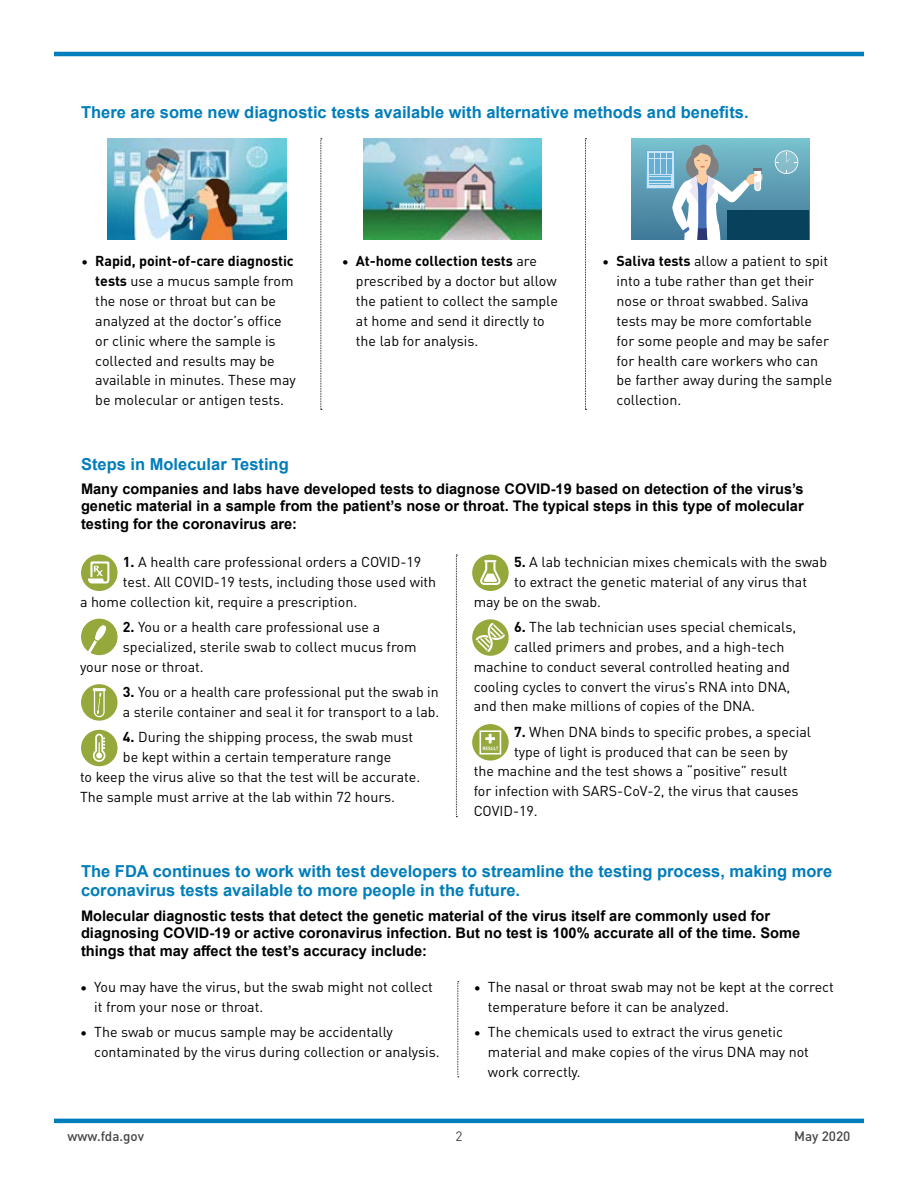
<style>
.page{position:relative;width:918px;height:1188px;background:#fff}
.page>*{position:absolute;margin:0;border:0;box-sizing:border-box;transform-origin:0 0}
.heading{font:700 16.5px/19.5px "Arial";color:#007dbb}
.heading_2{font:700 14.7px/17.5px "Arial";color:#000;text-align:justify}
.body{font:14.25px/20px "DINOT";color:#000}
.t1{font:500 13.5px "DINOT";color:#464547}
.body-2{font:13.5px "DINOT";color:#000}
.t2{font:13.5px "DINOT";color:#464547}
.s1{font-size:13.5px}
.s2{font-weight:700}
</style>
<div class="page">
<hr style="left:54px;top:52px;width:810px;height:4px;background:#007dbb">
<hr style="left:54px;top:1119px;width:810px;height:4px;background:#007dbb">
<img style="left:108px;top:139px;width:178px;height:100px">
<img style="left:364px;top:139px;width:178px;height:100px">
<img style="left:631px;top:139px;width:178px;height:100px">
<div style="left:646px;top:150px;width:29px;height:38px;background:#63afd5"></div>
<svg style="left:647px;top:151px;width:3px;height:36px"></svg>
<div style="left:728px;top:210px;width:81px;height:29px;background:#07415c"></div>
<svg style="left:775px;top:150px;width:23px;height:24px"></svg>
<svg style="left:775px;top:151px;width:23px;height:23px"></svg>
<svg style="left:650px;top:144px;width:112px;height:95px"></svg>
<svg style="left:321px;top:138px;width:1px;height:272px"></svg>
<svg style="left:585px;top:138px;width:1px;height:272px"></svg>
<svg style="left:456px;top:555px;width:1px;height:262px"></svg>
<svg style="left:457px;top:981px;width:2px;height:96px"></svg>
<svg style="left:81px;top:619px;width:37px;height:36px"></svg>
<div style="left:81px;top:684px;width:37px;height:37px;background:#95a83b;border-radius:50%"></div>
<svg style="left:93px;top:688px;width:13px;height:29px"></svg>
<div style="left:81px;top:730px;width:37px;height:36px;background:#95a83b;border-radius:50%"></div>
<svg style="left:93px;top:734px;width:12px;height:28px"></svg>
<div style="left:81px;top:555px;width:37px;height:36px;background:#95a83b;border-radius:50%"></div>
<svg style="left:88px;top:561px;width:21px;height:22px"></svg>
<div style="left:472px;top:555px;width:37px;height:36px;background:#95a83b;border-radius:50%"></div>
<svg style="left:480px;top:560px;width:21px;height:25px"></svg>
<svg style="left:472px;top:619px;width:37px;height:37px"></svg>
<svg style="left:476px;top:623px;width:29px;height:29px"></svg>
<svg style="left:472px;top:724px;width:37px;height:37px"></svg>
<div style="left:480px;top:730px;width:21px;height:25px;border:2px solid #fff"></div>
<svg style="left:483px;top:734px;width:15px;height:16px"></svg>
<p class="heading" style="left:81px;top:102px;width:669px">There are some new diagnostic tests available with alternative methods and benefits.</p>
<p class="body" style="left:95px;top:250px;width:202px;text-indent:-14px"><span class="s1">•</span> <span class="s2">Rapid, point-of-care diagnostic tests</span> use a mucus sample from the nose or throat but can be analyzed at the doctor’s office or clinic where the sample is collected and results may be available in minutes. These may be molecular or antigen tests.</p>
<p class="body-2" style="left:342px;top:251px;width:9px">•</p>
<p class="body" style="left:356px;top:250px;width:203px"><span class="s2">At-home collection tests</span> are prescribed by a doctor but allow the patient to collect the sample at home and send it directly to the lab for analysis.</p>
<p class="body-2" style="left:602px;top:251px;width:9px">•</p>
<p class="body" style="left:617px;top:250px;width:217px"><span class="s2">Saliva tests</span> allow a patient to spit into a tube rather than get their nose or throat swabbed. Saliva tests may be more comfortable for some people and may be safer for health care workers who can be farther away during the sample collection.</p>
<p class="heading" style="left:81px;top:454px;width:209px">Steps in Molecular Testing</p>
<p class="heading_2" style="left:81px;top:480px;width:724px">Many companies and labs have developed tests to diagnose COVID-19 based on detection of the virus’s genetic material in a sample from the patient’s nose or throat. The typical steps in this type of molecular testing for the coronavirus are:</p>
<p class="body" style="left:123px;top:551px;width:300px"><span class="s2">1.</span> A health care professional orders a COVID-19</p>
<p class="body" style="left:123px;top:571px;width:315px">test. All COVID-19 tests, including those used with</p>
<p class="body" style="left:80px;top:591px;width:279px">a home collection kit, require a prescription.</p>
<p class="body" style="left:123px;top:616px;width:259px"><span class="s2">2.</span> You or a health care professional use a</p>
<p class="body" style="left:123px;top:636px;width:295px">specialized, sterile swab to collect mucus from</p>
<p class="body" style="left:80px;top:656px;width:125px">your nose or throat.</p>
<p class="body" style="left:123px;top:681px;width:318px"><span class="s2">3.</span> You or a health care professional put the swab in a sterile container and seal it for transport to a lab.</p>
<p class="body" style="left:123px;top:726px;width:292px"><span class="s2">4.</span> During the shipping process, the swab must</p>
<p class="body" style="left:123px;top:746px;width:270px">be kept within a certain temperature range</p>
<p class="body" style="left:80px;top:766px;width:342px">to keep the virus alive so that the test will be accurate.</p>
<p class="body" style="left:80px;top:786px;width:317px">The sample must arrive at the lab within 72 hours.</p>
<p class="body" style="left:514px;top:551px;width:315px"><span class="s2">5.</span> A lab technician mixes chemicals with the swab to extract the genetic material of any virus that</p>
<p class="body" style="left:474px;top:591px;width:129px">may be on the swab.</p>
<p class="body" style="left:514px;top:616px;width:284px"><span class="s2">6.</span> The lab technician uses special chemicals,</p>
<p class="body" style="left:514px;top:636px;width:272px">called primers and probes, and a high-tech</p>
<p class="body" style="left:474px;top:656px;width:318px">machine to conduct several controlled heating and</p>
<p class="body" style="left:474px;top:676px;width:318px">cooling cycles to convert the virus’s RNA into DNA,</p>
<p class="body" style="left:474px;top:695px;width:283px">and then make millions of copies of the DNA.</p>
<p class="body" style="left:514px;top:721px;width:299px"><span class="s2">7.</span> When DNA binds to specific probes, a special</p>
<p class="body" style="left:514px;top:741px;width:275px">type of light is produced that can be seen by</p>
<p class="body" style="left:474px;top:760px;width:315px">the machine and the test shows a “positive” result</p>
<p class="body" style="left:474px;top:780px;width:327px">for infection with SARS-CoV-2, the virus that causes</p>
<p class="body" style="left:474px;top:800px;width:66px">COVID-19.</p>
<p class="heading" style="left:81px;top:862px;width:753px">The FDA continues to work with test developers to streamline the testing process, making more coronavirus tests available to more people in the future.</p>
<p class="heading_2" style="left:81px;top:907px;width:721px;text-align:left">Molecular diagnostic tests that detect the genetic material of the virus itself are commonly used for diagnosing COVID-19 or active coronavirus infection. But no test is 100% accurate all of the time. Some things that may affect the test’s accuracy include:</p>
<p class="body" style="left:94px;top:976px;width:340px;text-indent:-14px"><span class="s1">•</span> You may have the virus, but the swab might not collect it from your nose or throat.</p>
<p class="body" style="left:94px;top:1021px;width:347px;text-indent:-14px"><span class="s1">•</span> The swab or mucus sample may be accidentally contaminated by the virus during collection or analysis.</p>
<p class="body" style="left:488px;top:976px;width:348px;text-indent:-14px"><span class="s1">•</span> The nasal or throat swab may not be kept at the correct temperature before it can be analyzed.</p>
<p class="body" style="left:488px;top:1021px;width:323px;text-indent:-14px"><span class="s1">•</span> The chemicals used to extract the virus genetic material and make copies of the virus DNA may not work correctly.</p>
<p class="t1" style="left:68px;top:1126px;width:78px">www.fda.gov</p>
<p class="t2" style="left:455px;top:1126px;width:9px">2</p>
<p class="t1" style="left:794px;top:1126px;width:58px">May 2020</p>
</div>
